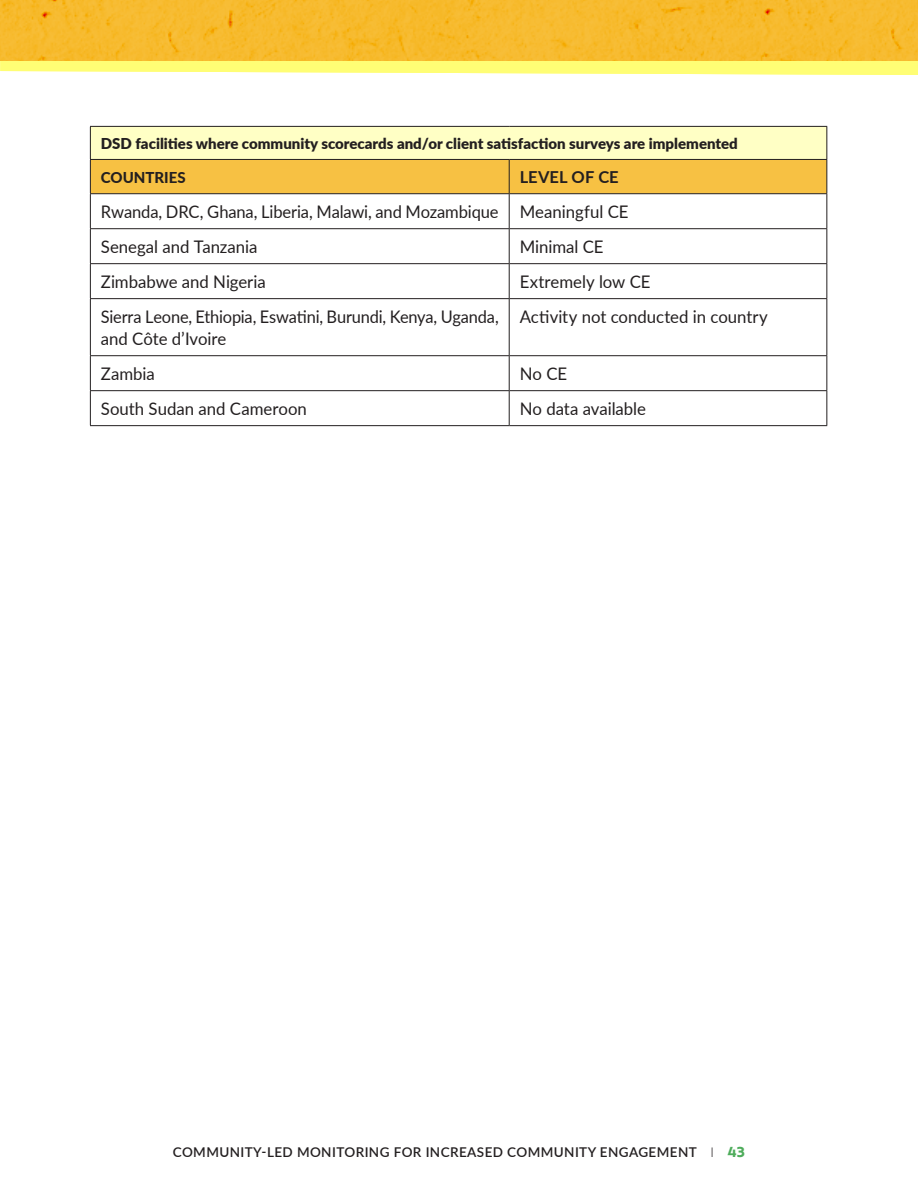
<style>
.page{position:relative;width:918px;height:1188px;background:#fff}
.page>*{position:absolute;margin:0;border:0;box-sizing:border-box;transform-origin:0 0}
.t1{font:17.4px "Lato";letter-spacing:-.005em;color:#231f20}
.t2{font:17.4px/35px "Lato";letter-spacing:-.005em;color:#231f20;scale:.95 1}
.t3{font:17.4px/22px "Lato";letter-spacing:-.005em;color:#231f20;scale:.94 1}
.t4{font:700 16.5px "Lato";color:#231f20}
.t5{font:900 15px "Lato";color:#231f20}
.t6{font:800 15px "Lato";color:#231f20}
.t7{font:600 13.5px "Lato";letter-spacing:.03em;color:#231f20}
.s1{font-weight:300}
.s2{font-family:"Ofelia Display";font-weight:700;color:#4eac5b}
</style>
<div class="page">
<svg style="left:0;top:61px;width:918px;height:14px;background:#fffe86"></svg>
<svg style="left:0;top:0;width:918px;height:61px;background:#f6b92c"></svg>
<div style="left:90px;top:126px;width:737px;height:33px;background:#ffffc5"></div>
<div style="left:91px;top:160px;width:735px;height:33px;background:#f7c143"></div>
<hr style="left:90px;top:126px;width:419px;height:1px;background:#231f20">
<hr style="left:90px;top:127px;width:1px;height:32px;background:#231f20">
<hr style="left:509px;top:126px;width:318px;height:1px;background:#231f20">
<hr style="left:826px;top:127px;width:1px;height:32px;background:#231f20">
<hr style="left:90px;top:159px;width:419px;height:1px;background:#231f20">
<hr style="left:90px;top:160px;width:1px;height:33px;background:#231f20">
<hr style="left:509px;top:159px;width:318px;height:1px;background:#231f20">
<hr style="left:509px;top:160px;width:1px;height:33px;background:#231f20">
<hr style="left:826px;top:160px;width:1px;height:33px;background:#231f20">
<hr style="left:90px;top:193px;width:419px;height:1px;background:#231f20">
<hr style="left:90px;top:194px;width:1px;height:34px;background:#231f20">
<hr style="left:509px;top:193px;width:318px;height:1px;background:#231f20">
<hr style="left:509px;top:194px;width:1px;height:34px;background:#231f20">
<hr style="left:826px;top:194px;width:1px;height:34px;background:#231f20">
<hr style="left:90px;top:228px;width:419px;height:1px;background:#231f20">
<hr style="left:90px;top:229px;width:1px;height:34px;background:#231f20">
<hr style="left:509px;top:228px;width:318px;height:1px;background:#231f20">
<hr style="left:509px;top:229px;width:1px;height:34px;background:#231f20">
<hr style="left:826px;top:229px;width:1px;height:34px;background:#231f20">
<hr style="left:90px;top:263px;width:419px;height:1px;background:#231f20">
<hr style="left:90px;top:264px;width:1px;height:34px;background:#231f20">
<hr style="left:509px;top:263px;width:318px;height:1px;background:#231f20">
<hr style="left:509px;top:264px;width:1px;height:34px;background:#231f20">
<hr style="left:826px;top:264px;width:1px;height:34px;background:#231f20">
<hr style="left:90px;top:298px;width:419px;height:1px;background:#231f20">
<hr style="left:90px;top:299px;width:1px;height:56px;background:#231f20">
<hr style="left:509px;top:298px;width:318px;height:1px;background:#231f20">
<hr style="left:509px;top:299px;width:1px;height:56px;background:#231f20">
<hr style="left:826px;top:299px;width:1px;height:56px;background:#231f20">
<hr style="left:90px;top:355px;width:419px;height:1px;background:#231f20">
<hr style="left:90px;top:356px;width:1px;height:34px;background:#231f20">
<hr style="left:509px;top:355px;width:318px;height:1px;background:#231f20">
<hr style="left:509px;top:356px;width:1px;height:34px;background:#231f20">
<hr style="left:826px;top:356px;width:1px;height:34px;background:#231f20">
<hr style="left:90px;top:390px;width:419px;height:1px;background:#231f20">
<hr style="left:90px;top:391px;width:1px;height:34px;background:#231f20">
<hr style="left:509px;top:390px;width:318px;height:1px;background:#231f20">
<hr style="left:509px;top:391px;width:1px;height:34px;background:#231f20">
<hr style="left:826px;top:391px;width:1px;height:34px;background:#231f20">
<hr style="left:90px;top:425px;width:419px;height:1px;background:#231f20">
<hr style="left:509px;top:425px;width:318px;height:1px;background:#231f20">
<p class="t5" style="left:101px;top:132px;width:639px">DSD facilities where community scorecards and/or client satisfaction surveys are implemented</p>
<p class="t6" style="left:101px;top:166px;width:86px">COUNTRIES</p>
<p class="t4" style="left:520px;top:165px;width:101px">LEVEL OF CE</p>
<p class="t2" style="left:101px;top:194px;width:557px">Rwanda, DRC, Ghana, Liberia, Malawi, and Mozambique Meaningful CE<br>Senegal and Tanzania</p>
<p class="t1" style="left:520px;top:234px;width:85px">Minimal CE</p>
<p class="t1" style="left:101px;top:269px;width:166px">Zimbabwe and Nigeria</p>
<p class="t1" style="left:520px;top:269px;width:132px">Extremely low CE</p>
<p class="t3" style="left:101px;top:305px;width:425px">Sierra Leone, Ethiopia, Eswatini, Burundi, Kenya, Uganda, and Côte d’Ivoire</p>
<p class="t1" style="left:520px;top:304px;width:250px">Activity not conducted in country</p>
<p class="t1" style="left:101px;top:361px;width:55px">Zambia</p>
<p class="t1" style="left:520px;top:361px;width:49px">No CE</p>
<p class="t1" style="left:101px;top:396px;width:208px">South Sudan and Cameroon</p>
<p class="t1" style="left:520px;top:396px;width:128px">No data available</p>
<p class="t7" style="left:173px;top:1142px;width:574px">COMMUNITY-LED MONITORING FOR INCREASED COMMUNITY ENGAGEMENT <span class="s1">I</span> <span class="s2">43</span></p>
</div>
